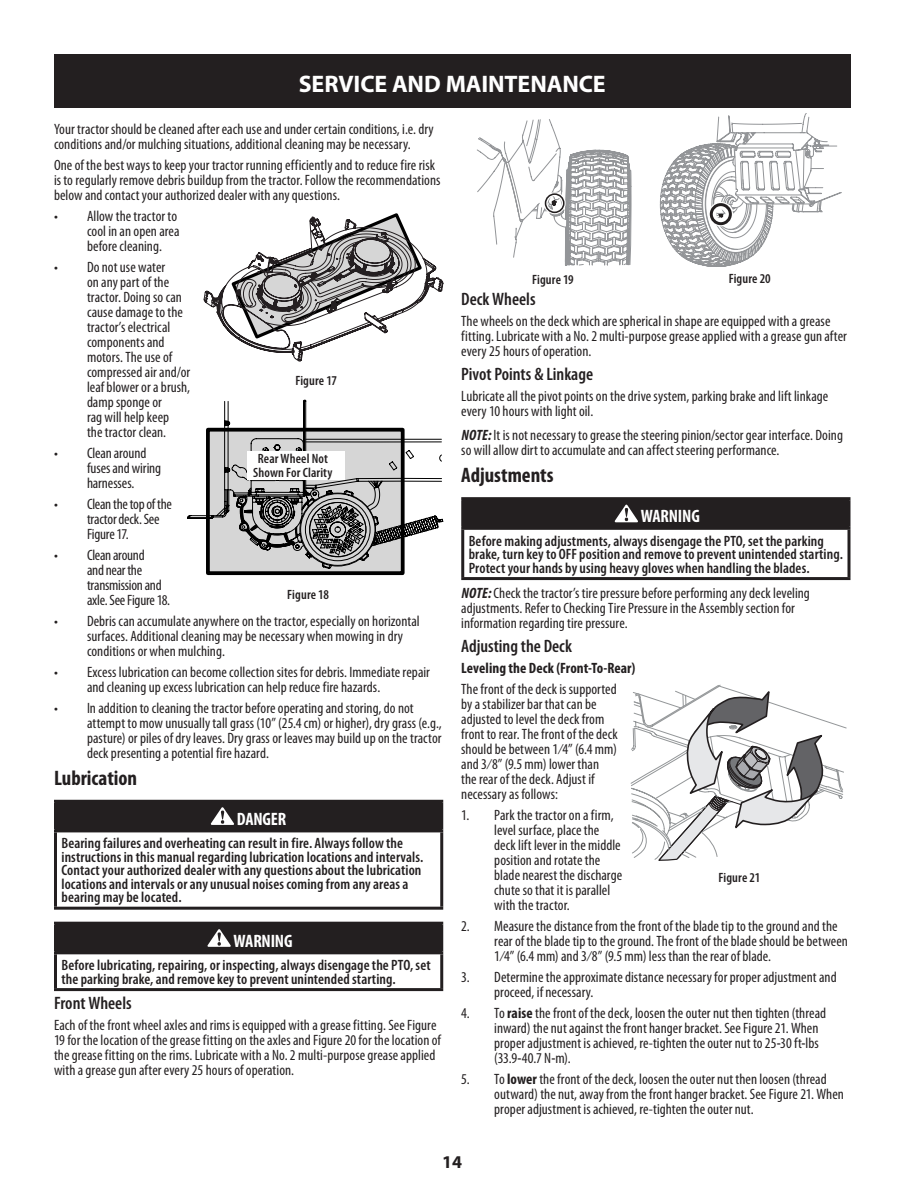
<style>
.page{position:relative;width:918px;height:1188px;background:#fff}
.page>*{position:absolute;margin:0;border:0;box-sizing:border-box;transform-origin:0 0}
.t1{font:700 24px "Myriad Pro";letter-spacing:-.005em;color:#fff}
.Heading{font:700 condensed 21px "Myriad Pro";color:#231f20}
.Sub-Heading{font:600 condensed 18px "Myriad Pro";color:#231f20}
.Warning__-_Danger{font:700 condensed 18px "Myriad Pro";letter-spacing:-.01em;color:#fff}
.t2{font:700 18px "Myriad Pro";color:#231f20}
.Body{font:condensed 15px/15px "Myriad Pro";letter-spacing:.005em;color:#231f20}
.Warning_Body{font:600 condensed 15px/13.5px "Myriad Pro";letter-spacing:.005em;color:#231f20}
.Note{font:condensed 15px/15px "Myriad Pro";letter-spacing:.005em;color:#231f20}
.Body-2{font:condensed 15px/15px "Myriad Pro";letter-spacing:-.015em;color:#231f20}
.Body-3{font:700 condensed 15px "Myriad Pro";letter-spacing:.005em;color:#231f20}
.Figure_Call-Outs{font:600 condensed 13.5px/13.5px "Myriad Pro";letter-spacing:.01em;color:#231f20;text-align:center}
.s1{font-weight:700;font-style:italic}
.s2{font-weight:700}
.s3{font-weight:600}
</style>
<div class="page">
<div style="left:54px;top:54px;width:796px;height:54px;background:#231f20"></div>
<div style="left:463px;top:499px;width:386px;height:29px;background:#231f20"></div>
<hr style="left:461px;top:530px;width:3px;height:47px;background:#231f20">
<hr style="left:848px;top:530px;width:2px;height:47px;background:#231f20">
<hr style="left:461px;top:577px;width:389px;height:3px;background:#231f20">
<hr style="left:461px;top:497px;width:389px;height:3px;background:#231f20">
<hr style="left:461px;top:500px;width:3px;height:27px;background:#231f20">
<hr style="left:848px;top:500px;width:2px;height:27px;background:#231f20">
<hr style="left:461px;top:527px;width:389px;height:3px;background:#231f20">
<svg style="left:614px;top:505px;width:24px;height:17px"></svg>
<svg style="left:630px;top:684px;width:217px;height:177px"></svg>
<div style="left:56px;top:801px;width:386px;height:30px;background:#231f20"></div>
<hr style="left:54px;top:832px;width:3px;height:75px;background:#231f20">
<hr style="left:440px;top:832px;width:3px;height:75px;background:#231f20">
<hr style="left:54px;top:907px;width:389px;height:3px;background:#231f20">
<hr style="left:54px;top:800px;width:389px;height:3px;background:#231f20">
<hr style="left:54px;top:803px;width:3px;height:26px;background:#231f20">
<hr style="left:440px;top:803px;width:3px;height:26px;background:#231f20">
<hr style="left:54px;top:829px;width:389px;height:3px;background:#231f20">
<svg style="left:211px;top:807px;width:23px;height:18px"></svg>
<div style="left:56px;top:923px;width:386px;height:30px;background:#231f20"></div>
<hr style="left:54px;top:954px;width:3px;height:34px;background:#231f20">
<hr style="left:440px;top:954px;width:3px;height:34px;background:#231f20">
<hr style="left:54px;top:988px;width:389px;height:3px;background:#231f20">
<hr style="left:54px;top:922px;width:389px;height:3px;background:#231f20">
<hr style="left:54px;top:925px;width:3px;height:26px;background:#231f20">
<hr style="left:440px;top:925px;width:3px;height:26px;background:#231f20">
<hr style="left:54px;top:951px;width:389px;height:3px;background:#231f20">
<svg style="left:207px;top:929px;width:24px;height:18px"></svg>
<svg style="left:203px;top:213px;width:241px;height:149px"></svg>
<div style="left:206px;top:428px;width:199px;height:147px;border:4px solid #000"></div>
<svg style="left:187px;top:399px;width:257px;height:170px"></svg>
<div style="left:247px;top:451px;width:98px;height:29px;background:#fff"></div>
<svg style="left:477px;top:119px;width:154px;height:147px"></svg>
<div style="left:544px;top:192px;width:22px;height:22px;border:4px solid #fff;border-radius:50%"></div>
<div style="left:545px;top:193px;width:20px;height:20px;border:2px solid #231f20;border-radius:50%"></div>
<svg style="left:659px;top:113px;width:183px;height:154px"></svg>
<div style="left:709px;top:202px;width:24px;height:24px;border:8px solid #fff;border-radius:50%"></div>
<div style="left:710px;top:203px;width:22px;height:22px;border:3px solid #231f20;border-radius:50%"></div>
<h1 class="t1" style="left:299px;top:68px;width:308px">SERVICE AND MAINTENANCE</h1>
<p class="Body" style="left:54px;top:122px;width:381px">Your tractor should be cleaned after each use and under certain conditions, i.e. dry conditions and/or mulching situations, additional cleaning may be necessary.</p>
<p class="Body" style="left:54px;top:158px;width:388px">One of the best ways to keep your tractor running efficiently and to reduce fire risk is to regularly remove debris buildup from the tractor. Follow the recommendations below and contact your authorized dealer with any questions.</p>
<p class="Body" style="left:87px;top:209px;width:94px;text-indent:-33px">• Allow the tractor to cool in an open area before cleaning.</p>
<p class="Body" style="left:87px;top:260px;width:105px;text-indent:-33px">• Do not use water<br>on any part of the tractor. Doing so can cause damage to the tractor’s electrical components and motors. The use of compressed air and/or leaf blower or a brush, damp sponge or<br>rag will help keep<br>the tractor clean.</p>
<p class="Body" style="left:87px;top:446px;width:76px;text-indent:-33px">• Clean around fuses and wiring harnesses.</p>
<p class="Body-2" style="left:87px;top:497px;width:87px;text-indent:-33px">• Clean the top of the tractor deck. See<br>Figure 17.</p>
<p class="Body-2" style="left:87px;top:548px;width:85px;text-indent:-33px">• Clean around<br>and near the transmission and axle. See Figure 18.</p>
<p class="Body" style="left:87px;top:614px;width:334px;text-indent:-33px">• Debris can accumulate anywhere on the tractor, especially on horizontal surfaces. Additional cleaning may be necessary when mowing in dry conditions or when mulching.</p>
<p class="Body" style="left:87px;top:665px;width:344px;text-indent:-33px">• Excess lubrication can become collection sites for debris. Immediate repair and cleaning up excess lubrication can help reduce fire hazards.</p>
<p class="Body" style="left:87px;top:701px;width:356px;text-indent:-33px">• In addition to cleaning the tractor before operating and storing, do not attempt to mow unusually tall grass (10” (25.4 cm) or higher), dry grass (e.g., pasture) or piles of dry leaves. Dry grass or leaves may build up on the tractor deck presenting a potential fire hazard.</p>
<p class="Heading" style="left:54px;top:765px;width:85px">Lubrication</p>
<p class="Warning__-_Danger" style="left:237px;top:808px;width:51px">DANGER</p>
<p class="Warning_Body" style="left:62px;top:836px;width:363px">Bearing failures and overheating can result in fire. Always follow the instructions in this manual regarding lubrication locations and intervals.<br>Contact your authorized dealer with any questions about the lubrication locations and intervals or any unusual noises coming from any areas a bearing may be located.</p>
<p class="Warning__-_Danger" style="left:234px;top:930px;width:60px">WARNING</p>
<p class="Warning_Body" style="left:62px;top:958px;width:371px">Before lubricating, repairing, or inspecting, always disengage the PTO, set the parking brake, and remove key to prevent unintended starting.</p>
<p class="Sub-Heading" style="left:54px;top:992px;width:79px">Front Wheels</p>
<p class="Body" style="left:54px;top:1018px;width:389px">Each of the front wheel axles and rims is equipped with a grease fitting. See Figure 19 for the location of the grease fitting on the axles and Figure 20 for the location of the grease fitting on the rims. Lubricate with a No. 2 multi-purpose grease applied with a grease gun after every 25 hours of operation.</p>
<p class="Figure_Call-Outs" style="left:295px;top:374px;width:43px">Figure 17</p>
<p class="Figure_Call-Outs" style="left:253px;top:452px;width:81px">Rear Wheel Not<br>Shown For Clarity</p>
<p class="Figure_Call-Outs" style="left:287px;top:588px;width:43px">Figure 18</p>
<p class="Figure_Call-Outs" style="left:532px;top:272px;width:43px">Figure 19</p>
<p class="Figure_Call-Outs" style="left:729px;top:272px;width:44px">Figure 20</p>
<p class="Sub-Heading" style="left:461px;top:288px;width:76px">Deck Wheels</p>
<p class="Body" style="left:461px;top:314px;width:387px">The wheels on the deck which are spherical in shape are equipped with a grease fitting. Lubricate with a No. 2 multi-purpose grease applied with a grease gun after every 25 hours of operation.</p>
<p class="Sub-Heading" style="left:461px;top:363px;width:133px">Pivot Points &amp; Linkage</p>
<p class="Body" style="left:461px;top:389px;width:369px">Lubricate all the pivot points on the drive system, parking brake and lift linkage every 10 hours with light oil.</p>
<p class="Note" style="left:461px;top:428px;width:383px"><span class="s1">NOTE:</span> It is not necessary to grease the steering pinion/sector gear interface. Doing so will allow dirt to accumulate and can affect steering performance.</p>
<p class="Heading" style="left:461px;top:462px;width:94px">Adjustments</p>
<p class="Warning__-_Danger" style="left:641px;top:505px;width:60px">WARNING</p>
<p class="Warning_Body" style="left:469px;top:534px;width:376px">Before making adjustments, always disengage the PTO, set the parking brake, turn key to OFF position and remove to prevent unintended starting.<br>Protect your hands by using heavy gloves when handling the blades.</p>
<p class="Note" style="left:461px;top:586px;width:350px"><span class="s1">NOTE:</span> Check the tractor’s tire pressure before performing any deck leveling adjustments. Refer to Checking Tire Pressure in the Assembly section for information regarding tire pressure.</p>
<p class="Sub-Heading" style="left:461px;top:635px;width:112px">Adjusting the Deck</p>
<p class="Body-3" style="left:461px;top:659px;width:176px">Leveling the Deck (Front-To-Rear)</p>
<p class="Body" style="left:461px;top:682px;width:158px">The front of the deck is supported by a stabilizer bar that can be adjusted to level the deck from front to rear. The front of the deck should be between 1⁄4” (6.4 mm) and 3⁄8” (9.5 mm) lower than the rear of the deck. Adjust if necessary as follows:</p>
<p class="Body" style="left:494px;top:808px;width:129px;text-indent:-33px">1. Park the tractor on a firm, level surface, place the deck lift lever in the middle position and rotate the blade nearest the discharge chute so that it is parallel with the tractor.</p>
<p class="Body" style="left:494px;top:919px;width:355px;text-indent:-33px">2. Measure the distance from the front of the blade tip to the ground and the rear of the blade tip to the ground. The front of the blade should be between<br>1⁄4” (6.4 mm) and 3⁄8” (9.5 mm) less than the rear of blade.</p>
<p class="Body" style="left:494px;top:970px;width:344px;text-indent:-33px">3. Determine the approximate distance necessary for proper adjustment and proceed, if necessary.</p>
<p class="Body" style="left:494px;top:1006px;width:333px;text-indent:-33px">4. To <span class="s2">raise</span> the front of the deck, loosen the outer nut then tighten (thread inward) the nut against the front hanger bracket. See Figure 21. When proper adjustment is achieved, re-tighten the outer nut to 25<span class="s3">-</span>30 ft<span class="s3">-</span>lbs (33.9<span class="s3">-</span>40.7 N<span class="s3">-</span>m).</p>
<p class="Body" style="left:494px;top:1072px;width:351px;text-indent:-33px">5. To <span class="s2">lower</span> the front of the deck, loosen the outer nut then loosen (thread outward) the nut, away from the front hanger bracket. See Figure 21. When proper adjustment is achieved, re-tighten the outer nut.</p>
<p class="Figure_Call-Outs" style="left:718px;top:871px;width:43px">Figure 21</p>
<p class="t2" style="left:442px;top:1150px;width:21px">14</p>
</div>
